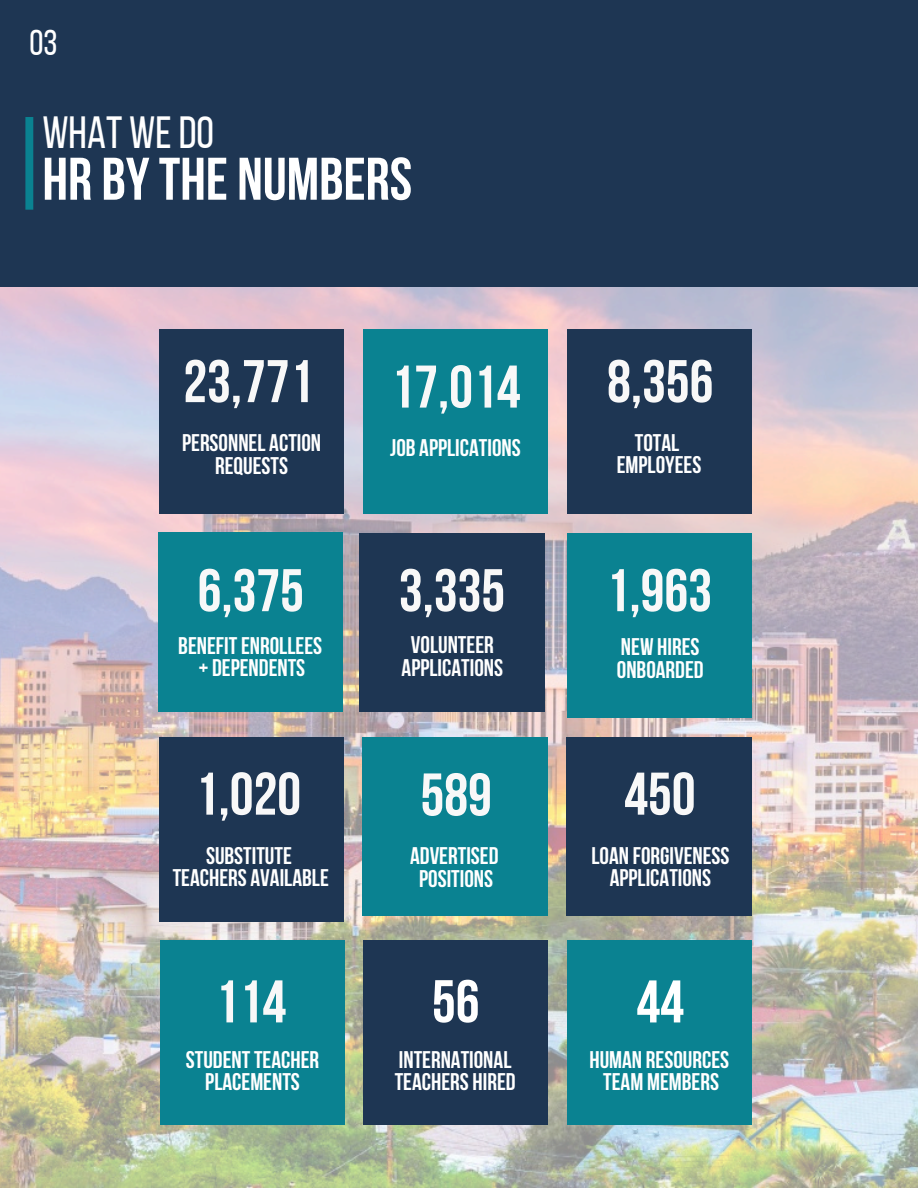
<style>
.page{position:relative;width:918px;height:1188px;background:#fff}
.page>*{position:absolute;margin:0;border:0;box-sizing:border-box;transform-origin:0 0}
.t1{font:700 60px "Bebas Neue";color:#f8f8f8}
.t2{font:700 60px "Bebas Neue";color:#fff}
.t3{font:45px "Bebas Neue";color:#fff}
.t4{font:36px "Bebas Neue";color:#fff}
.t5{font:700 24px/22.5px "Bebas Neue";color:#fff;text-align:center}
</style>
<div class="page">
<img style="left:0;top:286px;width:918px;height:902px">
<div style="left:567px;top:329px;width:185px;height:185px;background:#1e3653"></div>
<div style="left:567px;top:533px;width:185px;height:185px;background:#0a8291"></div>
<div style="left:363px;top:329px;width:185px;height:185px;background:#0a8291"></div>
<div style="left:567px;top:940px;width:185px;height:185px;background:#0a8291"></div>
<div style="left:160px;top:940px;width:185px;height:185px;background:#0a8291"></div>
<div style="left:363px;top:940px;width:185px;height:185px;background:#1e3653"></div>
<div style="left:159px;top:329px;width:185px;height:185px;background:#1e3653"></div>
<div style="left:0;top:0;width:918px;height:286px;background:#1e3653"></div>
<div style="left:363px;top:737px;width:185px;height:179px;background:#0a8291"></div>
<div style="left:158px;top:533px;width:185px;height:179px;background:#0a8291"></div>
<div style="left:159px;top:737px;width:185px;height:185px;background:#1e3653"></div>
<div style="left:566px;top:737px;width:185px;height:179px;background:#1e3653"></div>
<div style="left:360px;top:533px;width:184px;height:179px;background:#1e3653"></div>
<div style="left:25px;top:117px;width:8px;height:93px;background:#0a8291"></div>
<p class="t4" style="left:29px;top:28px;width:29px">03</p>
<p class="t3" style="left:42px;top:114px;width:173px">WHAT WE DO</p>
<p class="t2" style="left:42px;top:155px;width:371px">HR BYTHE NUMBERS</p>
<p class="t1" style="left:183px;top:357px;width:132px">23,771</p>
<h2 class="t5" style="left:182px;top:434px;width:141px">PERSONNEL ACTION<br>REQUESTS</h2>
<p class="t1" style="left:198px;top:566px;width:108px">6,375</p>
<h2 class="t5" style="left:178px;top:636px;width:145px">BENEFITENROLLEES</h2>
<p class="t5" style="left:199px;top:659px;width:108px">+ DEPENDENTS</p>
<p class="t1" style="left:195px;top:770px;width:108px">1,020</p>
<p class="t5" style="left:206px;top:846px;width:87px">SUBSTITUTE</p>
<p class="t5" style="left:173px;top:869px;width:158px">TEACHERS AVAILABLE</p>
<p class="t1" style="left:390px;top:363px;width:132px">17,014</p>
<h2 class="t5" style="left:390px;top:439px;width:132px">JOB APPLICATIONS</h2>
<p class="t1" style="left:399px;top:566px;width:108px">3,335</p>
<h2 class="t5" style="left:402px;top:636px;width:103px">VOLUNTEER<br>APPLICATIONS</h2>
<p class="t1" style="left:420px;top:770px;width:73px">589</p>
<h3 class="t5" style="left:410px;top:847px;width:90px">ADVERTISED</h3>
<h1 class="t5" style="left:419px;top:870px;width:75px">POSITIONS</h1>
<h2 class="t2" style="left:432px;top:977px;width:49px">56</h2>
<h2 class="t1" style="left:215px;top:977px;width:73px">114</h2>
<p class="t5" style="left:186px;top:1051px;width:135px">STUDENTTEACHER<br>PLACEMENTS</p>
<p class="t5" style="left:395px;top:1051px;width:122px;text-align:left">INTERNATIONAL<br>TEACHERS HIRED</p>
<p class="t1" style="left:607px;top:357px;width:108px">8,356</p>
<p class="t5" style="left:635px;top:434px;width:46px">TOTAL</p>
<h2 class="t5" style="left:617px;top:456px;width:86px">EMPLOYEES</h2>
<h4 class="t1" style="left:606px;top:566px;width:108px">1,963</h4>
<h2 class="t5" style="left:617px;top:638px;width:88px;text-align:left">NEW HIRES<br>ONBOARDED</h2>
<h2 class="t1" style="left:624px;top:770px;width:73px">450</h2>
<p class="t5" style="left:591px;top:846px;width:140px">LOAN FORGIVENESS<br>APPLICATIONS</p>
<p class="t2" style="left:636px;top:977px;width:49px">44</p>
<h2 class="t5" style="left:589px;top:1051px;width:141px">HUMAN RESOURCES</h2>
<p class="t5" style="left:603px;top:1073px;width:117px">TEAM MEMBERS</p>
</div>
